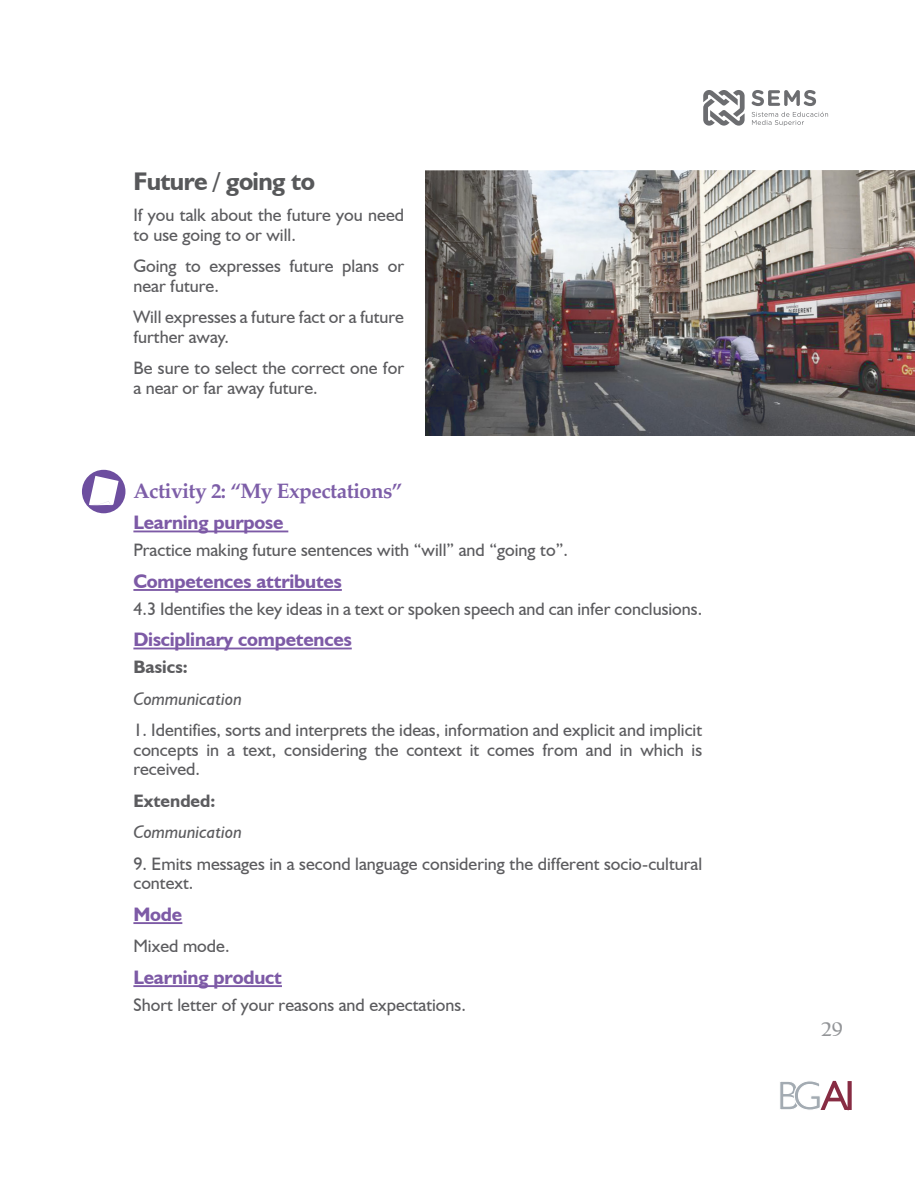
<style>
.page{position:relative;width:915px;height:1191px;background:#fff}
.page>*{position:absolute;margin:0;border:0;box-sizing:border-box;transform-origin:0 0}
.Titulo_Verde{font:700 25.5px "Humanist 521 BT";letter-spacing:-.025em;color:#57585a}
.subtitulo1{font:700 21px "Palatino";letter-spacing:-.025em;color:#7d5ea8}
.t1{font:700 21px "Californian FB";color:#939598}
.subtitulo1_Amarillo{font:700 19.5px "Humanist 521 BT";letter-spacing:-.01em;color:#7d5aa6}
.Cuerpo_de_texto{font:700 19.5px "Humanist 521 BT";color:#7d5aa6}
.Cuerpo_de_texto-2{font:18px/19.5px "Humanist 521 BT";color:#5c5c5f}
.Cuerpo_de_texto-3{font:italic 18px "Humanist 521 BT";color:#5c5c5f}
.Cuerpo_de_texto-4{font:700 18px "Humanist 521 BT";color:#5c5c5f}
</style>
<div class="page">
<svg style="left:703px;top:90px;width:41px;height:36px"></svg>
<svg style="left:751px;top:90px;width:64px;height:16px"></svg>
<svg style="left:751px;top:112px;width:76px;height:14px"></svg>
<svg style="left:780px;top:1080px;width:71px;height:31px"></svg>
<hr style="left:133px;top:530px;width:155px;height:2px;background:#7d5aa6">
<hr style="left:133px;top:589px;width:209px;height:2px;background:#7d5aa6">
<hr style="left:133px;top:647px;width:218px;height:2px;background:#7d5aa6">
<hr style="left:133px;top:922px;width:49px;height:2px;background:#7d5aa6">
<hr style="left:133px;top:985px;width:149px;height:2px;background:#7d5aa6">
<img style="left:425px;top:170px;width:489px;height:266px">
<div style="left:82px;top:470px;width:43px;height:43px;background:#6d4e9f;border-radius:50%"></div>
<svg style="left:89px;top:476px;width:29px;height:29px"></svg>
<p class="Titulo_Verde" style="left:133px;top:165px;width:183px">Future / going to</p>
<p class="Cuerpo_de_texto-2" style="left:133px;top:205px;width:272px">If you talk about the future you need to use going to or will.</p>
<p class="Cuerpo_de_texto-2" style="left:133px;top:256px;width:272px">Going to expresses future plans or near future.</p>
<p class="Cuerpo_de_texto-2" style="left:133px;top:307px;width:272px">Will expresses a future fact or a future further away.</p>
<p class="Cuerpo_de_texto-2" style="left:133px;top:358px;width:272px">Be sure to select the correct one for a near or far away future.</p>
<p class="subtitulo1" style="left:133px;top:472px;width:270px">Activity 2: “My Expectations”</p>
<p class="subtitulo1_Amarillo" style="left:133px;top:510px;width:151px">Learning purpose</p>
<p class="Cuerpo_de_texto-2" style="left:133px;top:540px;width:436px">Practice making future sentences with “will” and “going to”.</p>
<p class="subtitulo1_Amarillo" style="left:133px;top:569px;width:210px">Competences attributes</p>
<p class="Cuerpo_de_texto-2" style="left:133px;top:598px;width:570px">4.3 Identifies the key ideas in a text or spoken speech and can infer conclusions.</p>
<p class="subtitulo1_Amarillo" style="left:133px;top:627px;width:220px">Disciplinary competences</p>
<p class="Cuerpo_de_texto-4" style="left:133px;top:656px;width:56px">Basics:</p>
<p class="Cuerpo_de_texto-3" style="left:133px;top:687px;width:110px">Communication</p>
<p class="Cuerpo_de_texto-2" style="left:133px;top:720px;width:570px;text-align:justify">1. Identifies, sorts and interprets the ideas, information and explicit and implicit concepts in a text, considering the context it comes from and in which is received.</p>
<p class="Cuerpo_de_texto-4" style="left:133px;top:789px;width:83px">Extended:</p>
<p class="Cuerpo_de_texto-3" style="left:133px;top:821px;width:110px">Communication</p>
<p class="Cuerpo_de_texto-2" style="left:133px;top:853px;width:570px">9. Emits messages in a second language considering the different socio-cultural context.</p>
<p class="Cuerpo_de_texto" style="left:133px;top:902px;width:50px">Mode</p>
<p class="Cuerpo_de_texto-2" style="left:133px;top:936px;width:98px">Mixed mode.</p>
<p class="subtitulo1_Amarillo" style="left:133px;top:965px;width:150px">Learning product</p>
<p class="Cuerpo_de_texto-2" style="left:133px;top:994px;width:334px">Short letter of your reasons and expectations.</p>
<p class="t1" style="left:820px;top:1017px;width:24px">29</p>
</div>
